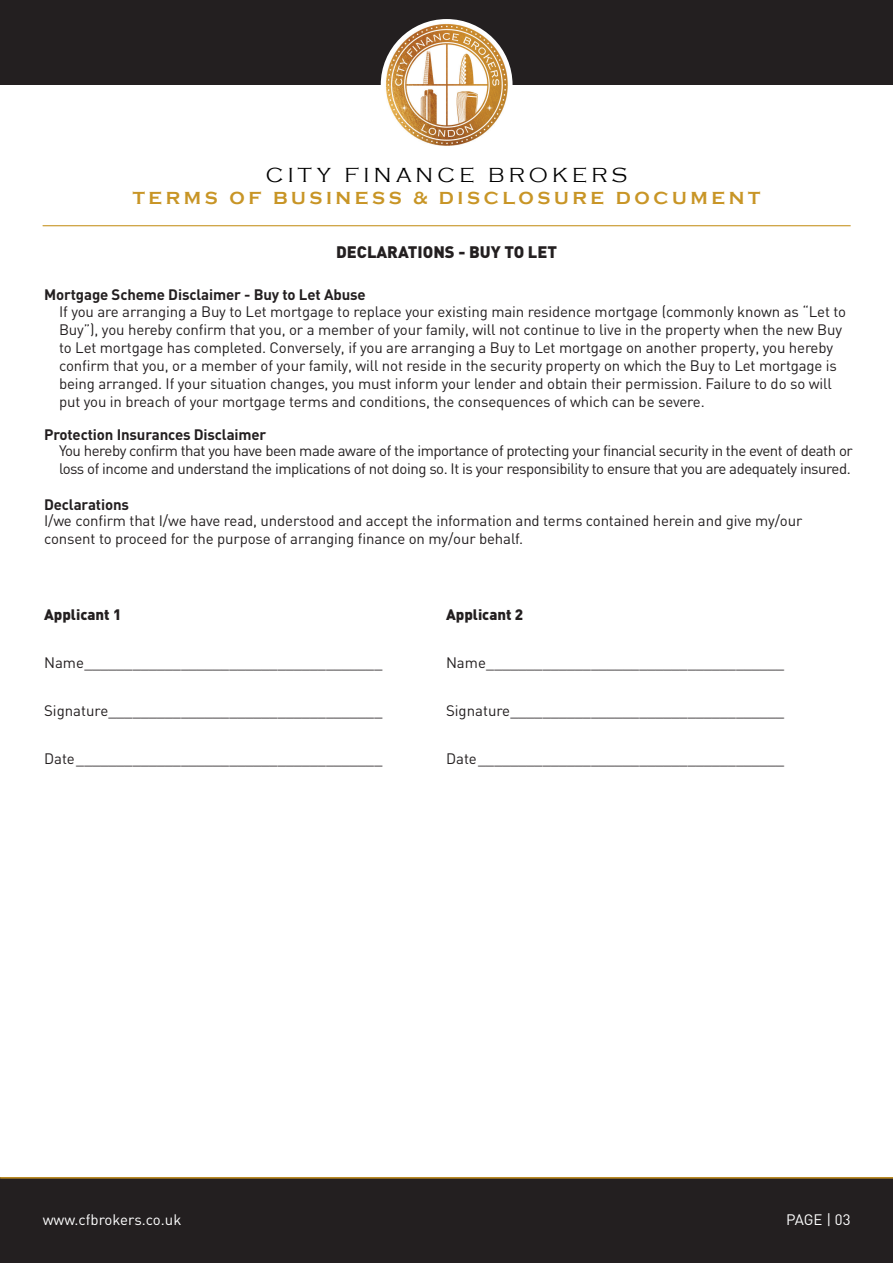
<style>
.page{position:relative;width:893px;height:1263px;background:#fff}
.page>*{position:absolute;margin:0;border:0;box-sizing:border-box;transform-origin:0 0}
.t1{font:300 21px "Copperplate Gothic";letter-spacing:.2em;color:#000}
.t2{font:700 18px "Copperplate Gothic";letter-spacing:.2em;color:#c89526}
.t3{font:900 16.5px "DIN";color:#231f20}
.t4{font:15px/18px "DIN";letter-spacing:-.01em;color:#231f20}
.t5{font:15px/18px "DIN";letter-spacing:-.03em;color:#231f20}
.t6{font:700 15px "DIN";letter-spacing:-.01em;color:#231f20}
.t7{font:15px "DIN";color:#fff}
.t8{font:900 15px "DIN";color:#231f20}
</style>
<div class="page">
<div style="left:0;top:0;width:893px;height:85px;background:#231f20"></div>
<img style="left:381px;top:19px;width:132px;height:127px">
<hr style="left:43px;top:225px;width:808px;height:1px;background:#c89526">
<div style="left:0;top:1178px;width:893px;height:85px;background:#231f20"></div>
<hr style="left:0;top:1177px;width:893px;height:1px;background:#c89526">
<h1 class="t1" style="left:266px;top:164px;width:363px">CITY FINANCE BROKERS</h1>
<p class="t2" style="left:133px;top:188px;width:629px">TERMS OF BUSINESS &amp; DISCLOSURE DOCUMENT</p>
<p class="t3" style="left:336px;top:241px;width:222px">DECLARATIONS - BUY TO LET</p>
<p class="t6" style="left:44px;top:285px;width:323px">Mortgage Scheme Disclaimer - Buy to Let Abuse</p>
<p class="t4" style="left:59px;top:302px;width:788px">If you are arranging a Buy to Let mortgage to replace your existing main residence mortgage (commonly known as “Let to Buy”), you hereby confirm that you, or a member of your family, will not continue to live in the property when the new Buy to Let mortgage has completed. Conversely, if you are arranging a Buy to Let mortgage on another property, you hereby confirm that you, or a member of your family, will not reside in the security property on which the Buy to Let mortgage is being arranged. If your situation changes, you must inform your lender and obtain their permission. Failure to do so will put you in breach of your mortgage terms and conditions, the consequences of which can be severe.</p>
<p class="t6" style="left:44px;top:424px;width:224px">Protection Insurances Disclaimer</p>
<p class="t5" style="left:59px;top:441px;width:795px">You hereby confirm that you have been made aware of the importance of protecting your financial security in the event of death or loss of income and understand the implications of not doing so. It is your responsibility to ensure that you are adequately insured.</p>
<p class="t6" style="left:44px;top:495px;width:86px">Declarations</p>
<p class="t4" style="left:44px;top:512px;width:760px">I/we confirm that I/we have read, understood and accept the information and terms contained herein and give my/our consent to proceed for the purpose of arranging finance on my/our behalf.</p>
<p class="t8" style="left:44px;top:604px;width:79px">Applicant 1</p>
<p class="t4" style="left:44px;top:653px;width:340px">Name_____________________________________</p>
<p class="t4" style="left:44px;top:701px;width:340px">Signature__________________________________</p>
<p class="t4" style="left:44px;top:749px;width:340px">Date______________________________________</p>
<p class="t8" style="left:446px;top:604px;width:79px">Applicant 2</p>
<p class="t4" style="left:446px;top:653px;width:340px">Name_____________________________________</p>
<p class="t4" style="left:446px;top:701px;width:340px">Signature__________________________________</p>
<p class="t4" style="left:446px;top:749px;width:340px">Date______________________________________</p>
<p class="t7" style="left:43px;top:1210px;width:140px">www.cfbrokers.co.uk</p>
<p class="t7" style="left:786px;top:1210px;width:66px">PAGE | 03</p>
</div>
